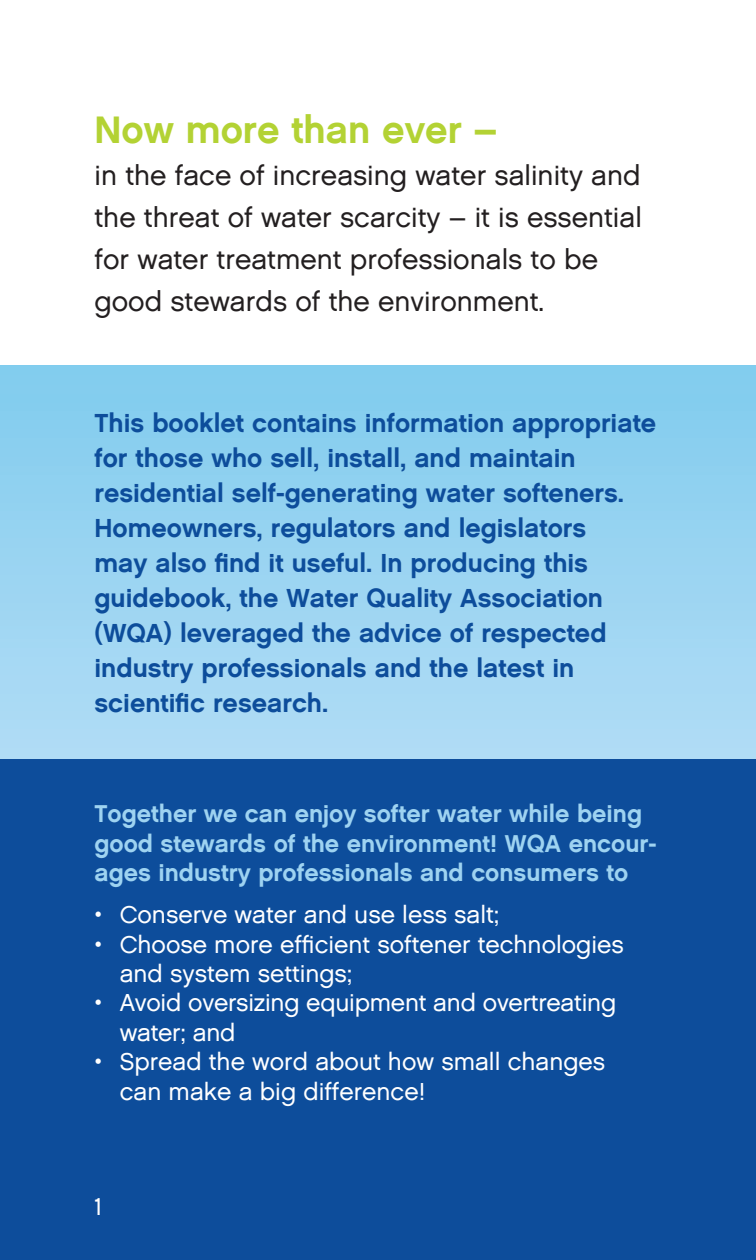
<style>
.page{position:relative;width:756px;height:1260px;background:#fff}
.page>*{position:absolute;margin:0;border:0;box-sizing:border-box;transform-origin:0 0}
.t1{font:38.5px "Chalet New York Nineteen Sixty";color:#b3d234}
.t2{font:28px/42px "Chalet London Nineteen Sixty";color:#231f20}
.t3{font:26.25px/35px "Chalet New York Nineteen Sixty";color:#0d4d9b}
.t4{font:24.5px/29.4px "Chalet London Nineteen Sixty";color:#fff}
.t5{font:24.5px/29.4px "Chalet New York Nineteen Sixty";color:#9ed3f1}
</style>
<div class="page">
<div style="left:0;top:753px;width:756px;height:507px;background:#0d4d9b"></div>
<div style="left:0;top:366px;width:756px;height:392px;background:linear-gradient(to bottom,#81ccee,#b1dcf5)"></div>
<h1 class="t1" style="left:94px;top:107px;width:404px">Now more than ever –</h1>
<p class="t2" style="left:94px;top:155px;width:549px">in the face of increasing water salinity and the threat of water scarcity – it is essential for water treatment professionals to be good stewards of the environment.</p>
<p class="t3" style="left:94px;top:405px;width:563px">This booklet contains information appropriate for those who sell, install, and maintain residential self-generating water softeners.<br>Homeowners, regulators and legislators<br>may also find it useful. In producing this guidebook, the Water Quality Association (WQA) leveraged the advice of respected industry professionals and the latest in scientific research.</p>
<p class="t5" style="left:94px;top:799px;width:564px">Together we can enjoy softer water while being good stewards of the environment! WQA encour&shy;ages industry professionals and consumers to</p>
<p class="t4" style="left:94px;top:900px;width:406px">• Conserve water and use less salt;</p>
<p class="t4" style="left:120px;top:929px;width:506px;text-indent:-25px">• Choose more efficient softener technologies and system settings;</p>
<p class="t4" style="left:120px;top:988px;width:498px;text-indent:-25px">• Avoid oversizing equipment and overtreating water; and</p>
<p class="t4" style="left:120px;top:1047px;width:487px;text-indent:-25px">• Spread the word about how small changes can make a big difference!</p>
<p class="t4" style="left:94px;top:1191px;width:10px">1</p>
</div>
